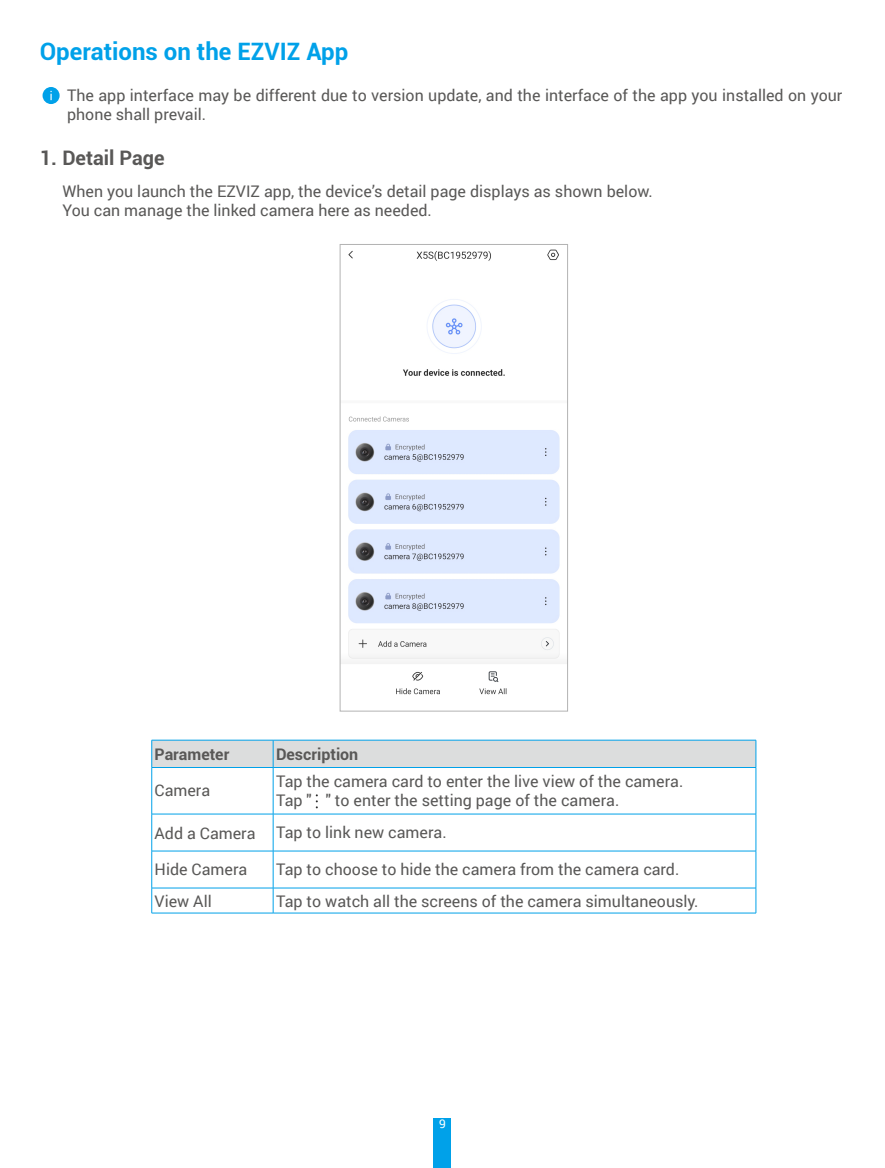
<style>
.page{position:relative;width:885px;height:1168px;background:#fff}
.page>*{position:absolute;margin:0;border:0;box-sizing:border-box;transform-origin:0 0}
.t1{font:700 24px "Roboto";color:#00a1e9}
.t2{font:700 20px "Roboto";color:#595857}
.t3{font:16px/19.2px "Roboto";color:#595857}
.t4{font:700 16px "Roboto";color:#595857}
.t5{font:12px "Roboto";color:#fff}
</style>
<div class="page">
<div style="left:434px;top:1118px;width:17px;height:50px;background:#00a1e9"></div>
<div style="left:43px;top:87px;width:17px;height:17px;background:#00a1e9;border-radius:50%"></div>
<svg style="left:50px;top:91px;width:2px;height:9px"></svg>
<img style="left:348px;top:249px;width:211px;height:173px">
<img style="left:341px;top:430px;width:225px;height:265px">
<div style="left:339px;top:244px;width:229px;height:468px;border:1px solid #b3b3b3"></div>
<div style="left:151px;top:740px;width:605px;height:27px;background:#dcdddd"></div>
<hr style="left:152px;top:767px;width:121px;height:1px;background:#00a1e9">
<hr style="left:151px;top:768px;width:1px;height:46px;background:#00a1e9">
<hr style="left:273px;top:767px;width:483px;height:1px;background:#00a1e9">
<hr style="left:273px;top:768px;width:1px;height:46px;background:#00a1e9">
<hr style="left:755px;top:768px;width:1px;height:46px;background:#00a1e9">
<hr style="left:152px;top:814px;width:121px;height:1px;background:#00a1e9">
<hr style="left:151px;top:814px;width:1px;height:37px;background:#00a1e9">
<hr style="left:273px;top:814px;width:483px;height:1px;background:#00a1e9">
<hr style="left:273px;top:814px;width:1px;height:37px;background:#00a1e9">
<hr style="left:755px;top:814px;width:1px;height:37px;background:#00a1e9">
<hr style="left:152px;top:851px;width:121px;height:1px;background:#00a1e9">
<hr style="left:151px;top:851px;width:1px;height:37px;background:#00a1e9">
<hr style="left:273px;top:851px;width:483px;height:1px;background:#00a1e9">
<hr style="left:273px;top:851px;width:1px;height:37px;background:#00a1e9">
<hr style="left:755px;top:851px;width:1px;height:37px;background:#00a1e9">
<hr style="left:152px;top:888px;width:121px;height:1px;background:#00a1e9">
<svg style="left:151px;top:888px;width:1px;height:25px"></svg>
<hr style="left:273px;top:888px;width:483px;height:1px;background:#00a1e9">
<svg style="left:273px;top:888px;width:1px;height:25px"></svg>
<svg style="left:755px;top:888px;width:1px;height:25px"></svg>
<hr style="left:152px;top:913px;width:121px;height:1px;background:#00a1e9">
<hr style="left:273px;top:913px;width:483px;height:1px;background:#00a1e9">
<svg style="left:316px;top:794px;width:2px;height:14px"></svg>
<h1 class="t1" style="left:40px;top:35px;width:310px">Operations on the EZVIZ App</h1>
<p class="t3" style="left:67px;top:85px;width:776px">The app interface may be different due to version update, and the interface of the app you installed on your phone shall prevail.</p>
<p class="t2" style="left:40px;top:143px;width:126px">1. Detail Page</p>
<p class="t3" style="left:62px;top:181px;width:592px">When you launch the EZVIZ app, the device’s detail page displays as shown below.<br>You can manage the linked camera here as needed.</p>
<p class="t4" style="left:154px;top:742px;width:76px">Parameter</p>
<p class="t4" style="left:276px;top:742px;width:84px">Description</p>
<p class="t3" style="left:154px;top:780px;width:57px">Camera</p>
<p class="t3" style="left:276px;top:771px;width:409px">Tap the camera card to enter the live view of the camera.<br>Tap " " to enter the setting page of the camera.</p>
<p class="t3" style="left:154px;top:823px;width:102px">Add a Camera</p>
<p class="t3" style="left:276px;top:822px;width:172px">Tap to link new camera.</p>
<p class="t3" style="left:154px;top:859px;width:94px">Hide Camera</p>
<p class="t3" style="left:276px;top:859px;width:405px">Tap to choose to hide the camera from the camera card.</p>
<p class="t3" style="left:154px;top:891px;width:59px">View All</p>
<p class="t3" style="left:276px;top:891px;width:424px">Tap to watch all the screens of the camera simultaneously.</p>
<p class="t5" style="left:439px;top:1116px;width:8px">9</p>
</div>
